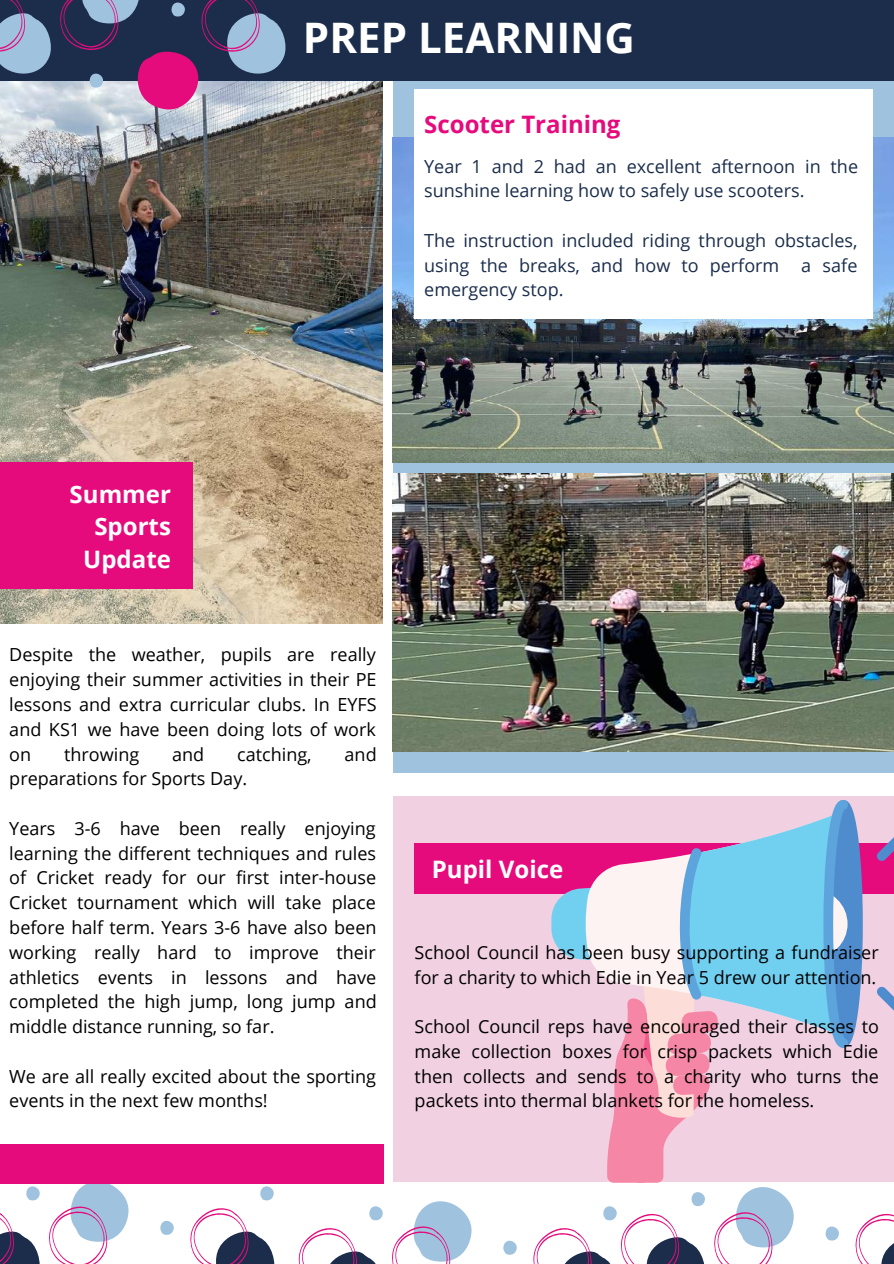
<style>
.page{position:relative;width:894px;height:1264px;background:#fff}
.page>*{position:absolute;margin:0;border:0;box-sizing:border-box;transform-origin:0 0}
.t1{font:700 42px "Open Sans";color:#fff}
.t2{font:700 24px/32.7px "Open Sans";color:#fff;text-align:right}
.t3{font:700 24px "Open Sans";color:#e50b7d}
.t4{font:18px/24.8px "Open Sans";color:#000;text-align:justify}
.t5{font:18px/24.8px "Open Sans";color:#1b2d4b}
</style>
<div class="page">
<div style="left:392px;top:0;width:501px;height:772px;background:#9fc2df"></div>
<div style="left:0;top:0;width:893px;height:81px;background:#1b2d4b"></div>
<img style="left:0;top:81px;width:383px;height:542px">
<svg style="left:60px;top:0;width:227px;height:109px"></svg>
<svg style="left:0;top:0;width:51px;height:74px"></svg>
<svg style="left:503px;top:1240px;width:14px;height:14px"></svg>
<svg style="left:298px;top:1201px;width:174px;height:62px"></svg>
<svg style="left:259px;top:1183px;width:15px;height:17px"></svg>
<svg style="left:190px;top:1208px;width:85px;height:55px"></svg>
<svg style="left:160px;top:1220px;width:14px;height:15px"></svg>
<svg style="left:0;top:1183px;width:130px;height:80px"></svg>
<img style="left:392px;top:138px;width:501px;height:324px">
<img style="left:392px;top:473px;width:501px;height:278px">
<div style="left:0;top:462px;width:193px;height:127px;background:#e50b7d"></div>
<div style="left:414px;top:89px;width:458px;height:229px;background:#fff"></div>
<div style="left:0;top:1143px;width:383px;height:40px;background:#e50b7d"></div>
<div style="left:392px;top:796px;width:501px;height:385px;background:#f1d0e2"></div>
<div style="left:414px;top:843px;width:479px;height:50px;background:#e50b7d"></div>
<svg style="left:532px;top:800px;width:361px;height:463px"></svg>
<h1 class="t1" style="left:303px;top:8px;width:333px">PREP LEARNING</h1>
<h2 class="t3" style="left:424px;top:108px;width:198px">Scooter Training</h2>
<p class="t5" style="left:424px;top:153px;width:435px">Year 1 and 2 had an excellent afternoon in the sunshine learning how to safely use scooters.</p>
<p class="t5" style="left:424px;top:227px;width:434px;text-align:justify">The instruction included riding through obstacles, using the breaks, and how to perform a safe emergency stop.</p>
<h2 class="t2" style="left:70px;top:477px;width:103px">Summer<br>Sports<br>Update</h2>
<p class="t4" style="left:9px;top:642px;width:369px">Despite the weather, pupils are really enjoying their summer activities in their PE lessons and extra curricular clubs. In EYFS and KS1 we have been doing lots of work on</p>
<p class="t4" style="left:64px;top:741px;width:77px">throwing</p>
<p class="t4" style="left:172px;top:741px;width:34px">and</p>
<p class="t4" style="left:237px;top:741px;width:76px">catching,</p>
<p class="t4" style="left:344px;top:741px;width:34px">and</p>
<p class="t4" style="left:9px;top:766px;width:239px">preparations for Sports Day.</p>
<p class="t4" style="left:9px;top:815px;width:369px">Years 3-6 have been really enjoying learning the different techniques and rules of Cricket ready for our first inter-house Cricket tournament which will take place before half term. Years 3-6 have also been working really hard to improve their athletics events in lessons and have completed the high jump, long jump and middle distance running, so far.</p>
<p class="t4" style="left:9px;top:1063px;width:368px">We are all really excited about the sporting events in the next few months!</p>
<h2 class="t2" style="left:431px;top:852px;width:133px">Pupil Voice</h2>
<p class="t4" style="left:414px;top:939px;width:465px">School Council has been busy supporting a fundraiser for a charity to which Edie in Year 5 drew our attention.</p>
<p class="t4" style="left:414px;top:1013px;width:466px">School Council reps have encouraged their classes to make collection boxes for crisp packets which Edie then collects and sends to a charity who turns the packets into thermal blankets for the homeless.</p>
</div>
